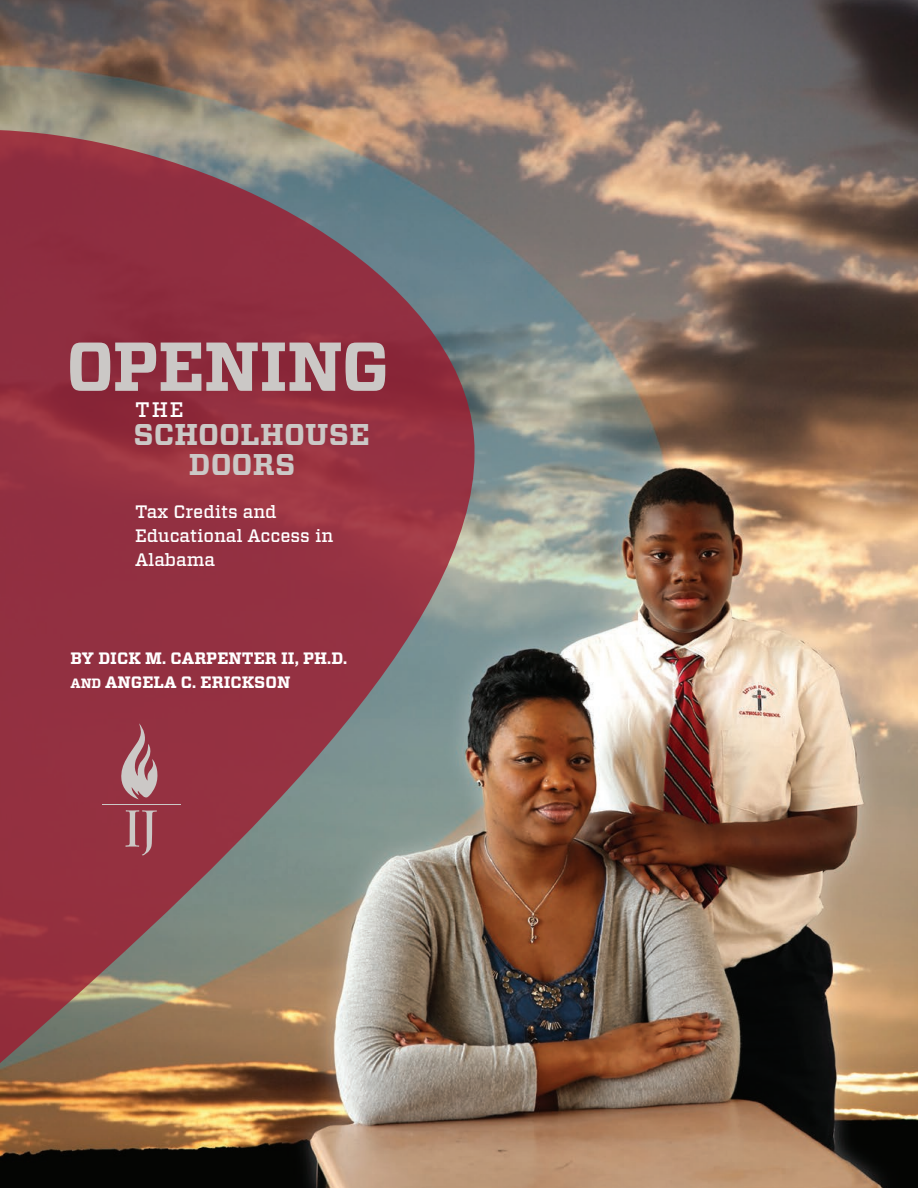
<style>
.page{position:relative;width:918px;height:1188px;background:#fff}
.page>*{position:absolute;margin:0;border:0;box-sizing:border-box;transform-origin:0 0}
.t1{font:700 69px "Vitesse";letter-spacing:-.015em;color:#cbc8c6}
.t2{font:700 30px/30px "Vitesse";letter-spacing:.01em;color:#cbc8c6}
.t3{font:500 21px "Vitesse";color:#fff}
.t4{font:500 18px/24px "Vitesse";color:#fff}
.t5{font:700 16.5px/24px "Vitesse";color:#fff}
.s1{font-size:13.5px}
</style>
<div class="page">
<img style="left:0;top:0;width:918px;height:1188px">
<svg style="left:0;top:130px;width:476px;height:933px;background:#8f4f56"></svg>
<svg style="left:120px;top:723px;width:38px;height:76px;background:#ab727a"></svg>
<hr style="left:102px;top:804px;width:79px;height:1px;background:#cbc8c6">
<svg style="left:125px;top:810px;width:32px;height:46px"></svg>
<h1 class="t1" style="left:66px;top:321px;width:325px">OPENING</h1>
<p class="t3" style="left:135px;top:396px;width:50px">the</p>
<h2 class="t2" style="left:189px;top:420px;width:182px;text-indent:-55px">SCHOOLHOUSE<br>DOORS</h2>
<p class="t4" style="left:135px;top:500px;width:200px">Tax Credits and<br>Educational Access in<br>Alabama</p>
<p class="t5" style="left:70px;top:646px;width:278px">BY DICK M. CARPENTER II, PH.D.<br><span class="s1">AND</span> ANGELA C. ERICKSON</p>
</div>
